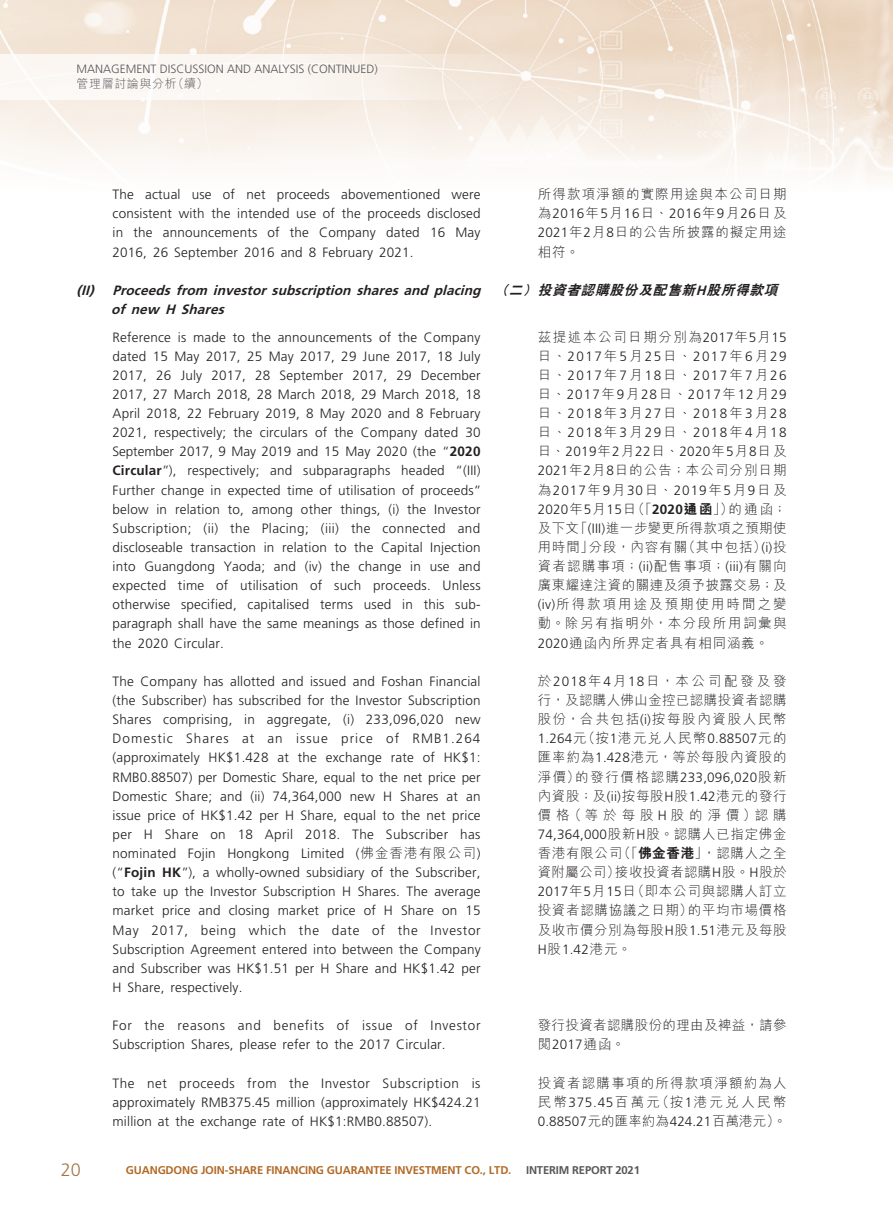
<style>
.page{position:relative;width:893px;height:1212px;background:#fff}
.page>*{position:absolute;margin:0;border:0;box-sizing:border-box;transform-origin:0 0}
.t1{font:300 18px "Frutiger LT Std";color:#a37649}
._12___P2{font:300 13.5px/19.2px "Frutiger LT Std";letter-spacing:.015em;color:#231f20;text-align:justify}
._12___P2-2{font:300 13.5px/19.2px "M Hei HK";letter-spacing:.065em;color:#231f20;text-align:justify}
._05_____H3{font:italic 700 13.5px/19.2px "Frutiger LT Std";color:#231f20}
._12___P2-3{font:300 13.5px/19.2px "M Hei HK";letter-spacing:.025em;color:#231f20}
._05_____H3-2{font:italic 800 13.5px "C Hei 2 HK";color:#231f20}
.t2{font:300 12px "Frutiger LT Std";color:#57585a}
.t3{font:300 12px "M Hei HK";letter-spacing:.05em;color:#57585a}
.t4{font:700 11.25px "Frutiger LT Std";letter-spacing:-.015em;color:#b26a28}
.t5{font:700 11.25px "Frutiger LT Std";letter-spacing:-.015em;color:#57585a}
.s1{font-weight:700}
.s2{font-family:"M Hei HK"}
.s3{font-family:"Frutiger LT Std"}
.s4{font-family:"Frutiger LT Std";font-weight:700}
.s5{font-family:"C Hei 2 HK";font-weight:800}
</style>
<div class="page">
<img style="left:0;top:0;width:893px;height:179px">
<div style="left:0;top:54px;width:534px;height:45px;background:linear-gradient(to right,#fdfcfb,#f4e9de)"></div>
<p class="t2" style="left:77px;top:62px;width:303px">MANAGEMENT DISCUSSION AND ANALYSIS (CONTINUED)</p>
<p class="t3" style="left:77px;top:75px;width:133px">管理層討論與分析（續）</p>
<p class="_12___P2" style="left:113px;top:185px;width:370px">The actual use of net proceeds abovementioned were consistent with the intended use of the proceeds disclosed in the announcements of the Company dated 16 May 2016, 26 September 2016 and 8 February 2021.</p>
<p class="_05_____H3" style="left:111px;top:281px;width:375px;text-indent:-35px">(II) Proceeds from investor subscription shares and placing of new H Shares</p>
<p class="_12___P2" style="left:113px;top:327px;width:370px">Reference is made to the announcements of the Company dated 15 May 2017, 25 May 2017, 29 June 2017, 18 July 2017, 26 July 2017, 28 September 2017, 29 December 2017, 27 March 2018, 28 March 2018, 29 March 2018, 18<br>April 2018, 22 February 2019, 8 May 2020 and 8 February 2021, respectively; the circulars of the Company dated 30<br>September 2017, 9 May 2019 and 15 May 2020 (the “<span class="s1">2020<br>Circular</span>”), respectively; and subparagraphs headed “(III)<br>Further change in expected time of utilisation of proceeds” below in relation to, among other things, (i) the Investor Subscription; (ii) the Placing; (iii) the connected and discloseable transaction in relation to the Capital Injection into Guangdong Yaoda; and (iv) the change in use and expected time of utilisation of such proceeds. Unless otherwise specified, capitalised terms used in this sub&shy;paragraph shall have the same meanings as those defined in the 2020 Circular.</p>
<p class="_12___P2" style="left:113px;top:672px;width:370px">The Company has allotted and issued and Foshan Financial (the Subscriber) has subscribed for the Investor Subscription Shares comprising, in aggregate, (i) 233,096,020 new Domestic Shares at an issue price of RMB1.264 (approximately HK$1.428 at the exchange rate of HK$1:<br>RMB0.88507) per Domestic Share, equal to the net price per Domestic Share; and (ii) 74,364,000 new H Shares at an issue price of HK$1.42 per H Share, equal to the net price per H Share on 18 April 2018. The Subscriber has nominated Fojin Hongkong Limited (<span class="s2">佛金香港有限公司</span>) (“<span class="s1">Fojin HK</span>”), a wholly-owned subsidiary of the Subscriber, to take up the Investor Subscription H Shares. The average market price and closing market price of H Share on 15<br>May 2017, being which the date of the Investor Subscription Agreement entered into between the Company and Subscriber was HK$1.51 per H Share and HK$1.42 per H Share, respectively.</p>
<p class="_12___P2" style="left:113px;top:1016px;width:369px">For the reasons and benefits of issue of Investor<br>Subscription Shares, please refer to the 2017 Circular.</p>
<p class="_12___P2" style="left:113px;top:1073px;width:370px">The net proceeds from the Investor Subscription is approximately RMB375.45 million (approximately HK$424.21 million at the exchange rate of HK$1:RMB0.88507).</p>
<p class="_12___P2-2" style="left:538px;top:184px;width:250px">所得款項淨額的實際用途與本公司日期為<span class="s3">2016</span>年<span class="s3">5</span>月<span class="s3">16</span>日、<span class="s3">2016</span>年<span class="s3">9</span>月<span class="s3">26</span>日及<span class="s3">2021</span>年<span class="s3">2</span>月<span class="s3">8</span>日的公告所披露的擬定用途相符。</p>
<p class="_05_____H3-2" style="left:495px;top:281px;width:289px">（二）投資者認購股份及配售新<span class="s4">H</span>股所得款項</p>
<p class="_12___P2-2" style="left:538px;top:326px;width:250px">茲提述本公司日期分別為<span class="s3">2017</span>年<span class="s3">5</span>月<span class="s3">15</span>日、<span class="s3">2017</span>年<span class="s3">5</span>月<span class="s3">25</span>日、<span class="s3">2017</span>年<span class="s3">6</span>月<span class="s3">29</span>日、<span class="s3">2017</span>年<span class="s3">7</span>月<span class="s3">18</span>日、<span class="s3">2017</span>年<span class="s3">7</span>月<span class="s3">26</span>日、<span class="s3">2017</span>年<span class="s3">9</span>月<span class="s3">28</span>日、<span class="s3">2017</span>年<span class="s3">12</span>月<span class="s3">29</span>日、<span class="s3">2018</span>年<span class="s3">3</span>月<span class="s3">27</span>日、<span class="s3">2018</span>年<span class="s3">3</span>月<span class="s3">28</span>日、<span class="s3">2018</span>年<span class="s3">3</span>月<span class="s3">29</span>日、<span class="s3">2018</span>年<span class="s3">4</span>月<span class="s3">18</span>日、<span class="s3">2019</span>年<span class="s3">2</span>月<span class="s3">22</span>日、<span class="s3">2020</span>年<span class="s3">5</span>月<span class="s3">8</span>日及<span class="s3">2021</span>年<span class="s3">2</span>月<span class="s3">8</span>日的公告；本公司分別日期為<span class="s3">2017</span>年<span class="s3">9</span>月<span class="s3">30</span>日、<span class="s3">2019</span>年<span class="s3">5</span>月<span class="s3">9</span>日及<span class="s3">2020</span>年<span class="s3">5</span>月<span class="s3">15</span>日（「<span class="s4">2020</span><span class="s5">通函</span>」）的通函；及下文「<span class="s3">(III)</span>進一步變更所得款項之預期使用時間」分段，內容有關（其中包括）<span class="s3">(i)</span>投資者認購事項；<span class="s3">(ii)</span>配售事項；<span class="s3">(iii)</span>有關向廣東耀達注資的關連及須予披露交易；及<span class="s3">(iv)</span>所得款項用途及預期使用時間之變動。除另有指明外，本分段所用詞彙與<span class="s3">2020</span>通函內所界定者具有相同涵義。</p>
<p class="_12___P2-2" style="left:538px;top:671px;width:250px">於<span class="s3">2018</span>年<span class="s3">4</span>月<span class="s3">18</span>日，本公司配發及發行，及認購人佛山金控已認購投資者認購股份，合共包括<span class="s3">(i)</span>按每股內資股人民幣<span class="s3">1.264</span>元（按<span class="s3">1</span>港元兌人民幣<span class="s3">0.88507</span>元的匯率約為<span class="s3">1.428</span>港元，等於每股內資股的淨價）的發行價格認購<span class="s3">233,096,020</span>股新內資股；及<span class="s3">(ii)</span>按每股<span class="s3">H</span>股<span class="s3">1.42</span>港元的發行價格（等於每股<span class="s3">H</span>股的淨價）認購<span class="s3">74,364,000</span>股新<span class="s3">H</span>股。認購人已指定佛金香港有限公司（「<span class="s5">佛金香港</span>」，認購人之全資附屬公司）接收投資者認購<span class="s3">H</span>股。<span class="s3">H</span>股於<span class="s3">2017</span>年<span class="s3">5</span>月<span class="s3">15</span>日（即本公司與認購人訂立投資者認購協議之日期）的平均市場價格及收市價分別為每股<span class="s3">H</span>股<span class="s3">1.51</span>港元及每股<span class="s3">H</span>股<span class="s3">1.42</span>港元。</p>
<p class="_12___P2-3" style="left:538px;top:1015px;width:250px">發行投資者認購股份的理由及裨益，請參閱<span class="s3">2017</span>通函。</p>
<p class="_12___P2-2" style="left:538px;top:1072px;width:250px">投資者認購事項的所得款項淨額約為人民幣<span class="s3">375.45</span>百萬元（按<span class="s3">1</span>港元兌人民幣<span class="s3">0.88507</span>元的匯率約為<span class="s3">424.21</span>百萬港元）。</p>
<h1 class="t1" style="left:61px;top:1159px;width:21px">20</h1>
<p class="t4" style="left:126px;top:1163px;width:387px">GUANGDONG JOIN-SHARE FINANCING GUARANTEE INVESTMENT CO., LTD.</p>
<p class="t5" style="left:526px;top:1163px;width:115px">INTERIM REPORT 2021</p>
</div>
